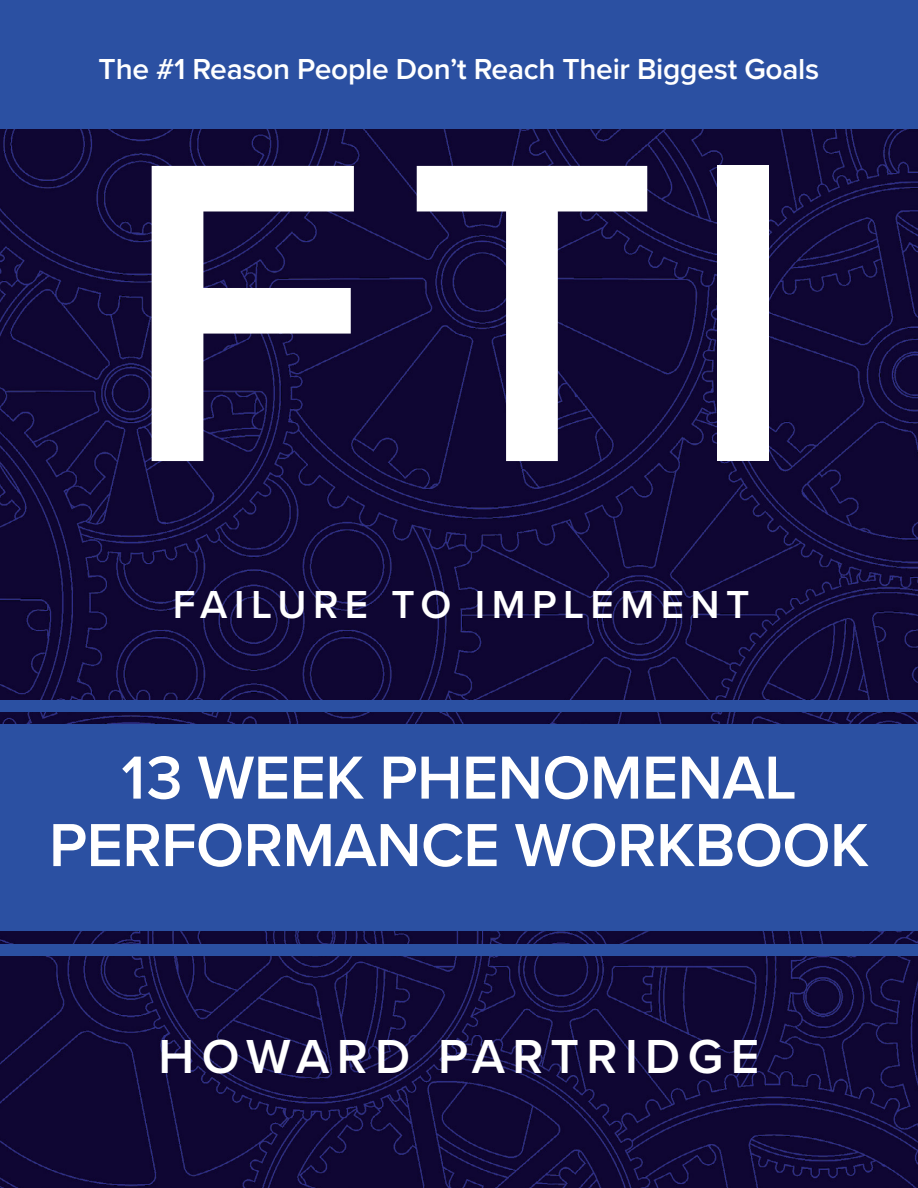
<style>
.page{position:relative;width:918px;height:1188px;background:#fff}
.page>*{position:absolute;margin:0;border:0;box-sizing:border-box;transform-origin:0 0}
.t1{font:600 442.5px "Proxima Nova";color:#fff}
.t2{font:600 63px/67.5px "Proxima Nova";letter-spacing:-.01em;color:#fff;text-align:center}
.t3{font:600 49.5px "Proxima Nova";letter-spacing:.15em;color:#fff}
.t4{font:600 40.5px "Proxima Nova";letter-spacing:.16em;color:#fff}
.t5{font:600 30px "Proxima Nova";letter-spacing:-.01em;color:#fff}
</style>
<div class="page">
<img style="left:0;top:129px;width:918px;height:1059px">
<div style="left:0;top:725px;width:918px;height:206px;background:#2b50a2"></div>
<img style="left:39px;top:129px;width:840px;height:1056px">
<svg style="left:0;top:854px;width:918px;height:130px"></svg>
<div style="left:0;top:0;width:918px;height:129px;background:#2b50a2"></div>
<div style="left:0;top:700px;width:918px;height:12px;background:#2b50a2"></div>
<div style="left:0;top:944px;width:918px;height:12px;background:#2b50a2"></div>
<p class="t5" style="left:99px;top:51px;width:722px">The #1 Reason People Don’t Reach Their Biggest Goals</p>
<h1 class="t1" style="left:120px;top:50px;width:682px">FTI</h1>
<h3 class="t4" style="left:173px;top:580px;width:578px">FAILURE TO IMPLEMENT</h3>
<h2 class="t2" style="left:49px;top:746px;width:822px">13 WEEK PHENOMENAL<br>PERFORMANCE WORKBOOK</h2>
<h3 class="t3" style="left:159px;top:1027px;width:602px">HOWARD PARTRIDGE</h3>
</div>
